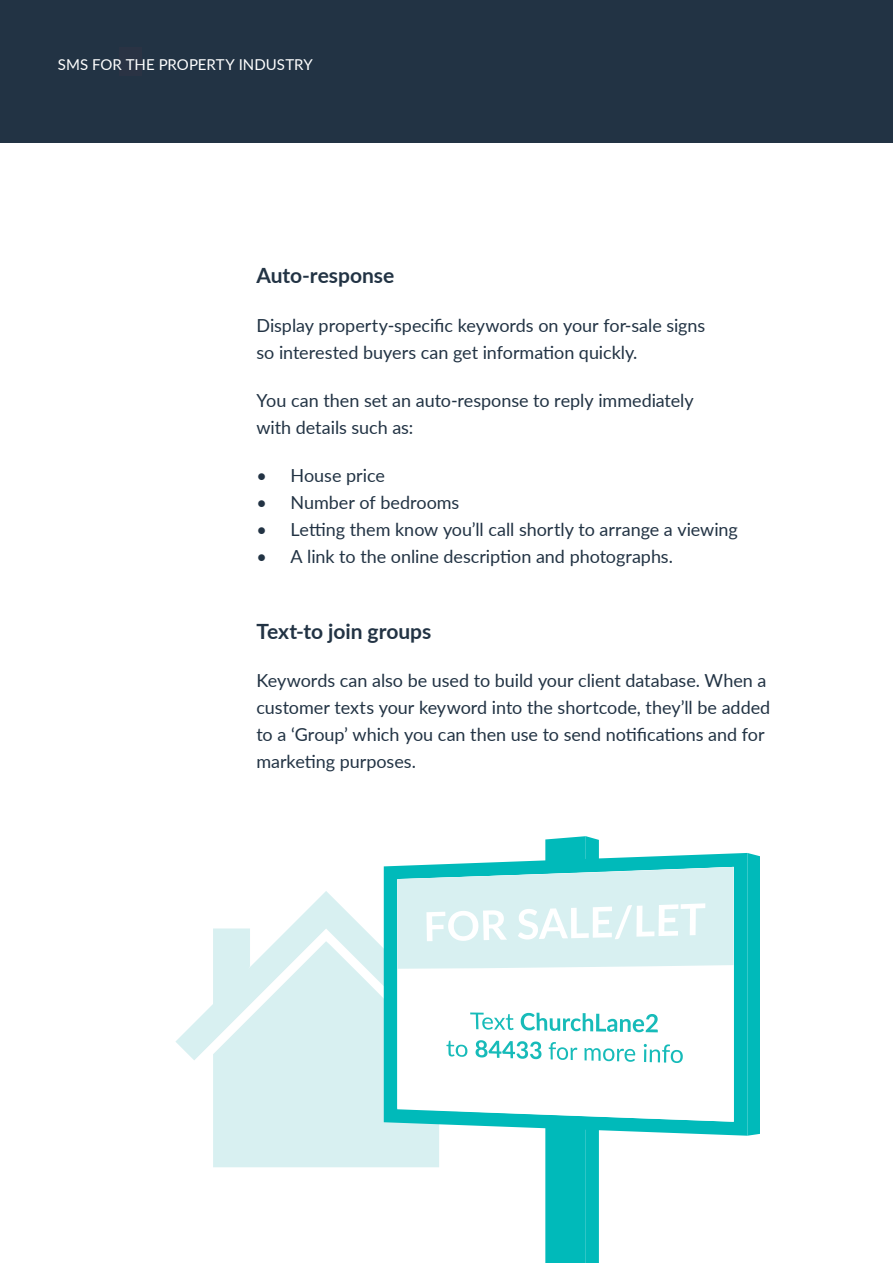
<style>
.page{position:relative;width:893px;height:1263px;background:#fff}
.page>*{position:absolute;margin:0;border:0;box-sizing:border-box;transform-origin:0 0}
.t1{font:700 21px "Lato";letter-spacing:-.005em;color:#234}
.t2{font:18px/27px "Lato";letter-spacing:-.005em;color:#234}
.t3{font:15px "Lato";letter-spacing:.005em;color:#fff}
</style>
<div class="page">
<div style="left:0;top:0;width:893px;height:143px;background:#234"></div>
<div style="left:119px;top:47px;width:22px;height:29px;background:#2a3344"></div>
<div style="left:213px;top:1060px;width:184px;height:107px;background:#d8f0f1"></div>
<svg style="left:175px;top:891px;width:209px;height:169px;fill:#d8f0f1"></svg>
<svg style="left:747px;top:853px;width:13px;height:283px;background:#06bbbb"></svg>
<div style="left:384px;top:853px;width:363px;height:283px;background:#00baba"></div>
<svg style="left:397px;top:836px;width:337px;height:427px"></svg>
<p class="t3" style="left:58px;top:54px;width:256px">SMS FOR THE PROPERTY INDUSTRY</p>
<p class="t1" style="left:256px;top:260px;width:139px">Auto-response</p>
<p class="t2" style="left:256px;top:311px;width:450px">Display property-specific keywords on your for-sale signs so interested buyers can get information quickly.</p>
<p class="t2" style="left:256px;top:386px;width:439px">You can then set an auto-response to reply immediately with details such as:</p>
<p class="t2" style="left:256px;top:461px;width:130px">• House price</p>
<p class="t2" style="left:256px;top:488px;width:204px">• Number of bedrooms</p>
<p class="t2" style="left:256px;top:515px;width:483px">• Letting them know you’ll call shortly to arrange a viewing</p>
<p class="t2" style="left:256px;top:542px;width:418px">• A link to the online description and photographs.</p>
<p class="t1" style="left:256px;top:615px;width:176px">Text-to join groups</p>
<p class="t2" style="left:256px;top:666px;width:515px">Keywords can also be used to build your client database. When a customer texts your keyword into the shortcode, they’ll be added to a ‘Group’ which you can then use to send notifications and for marketing purposes.</p>
</div>
